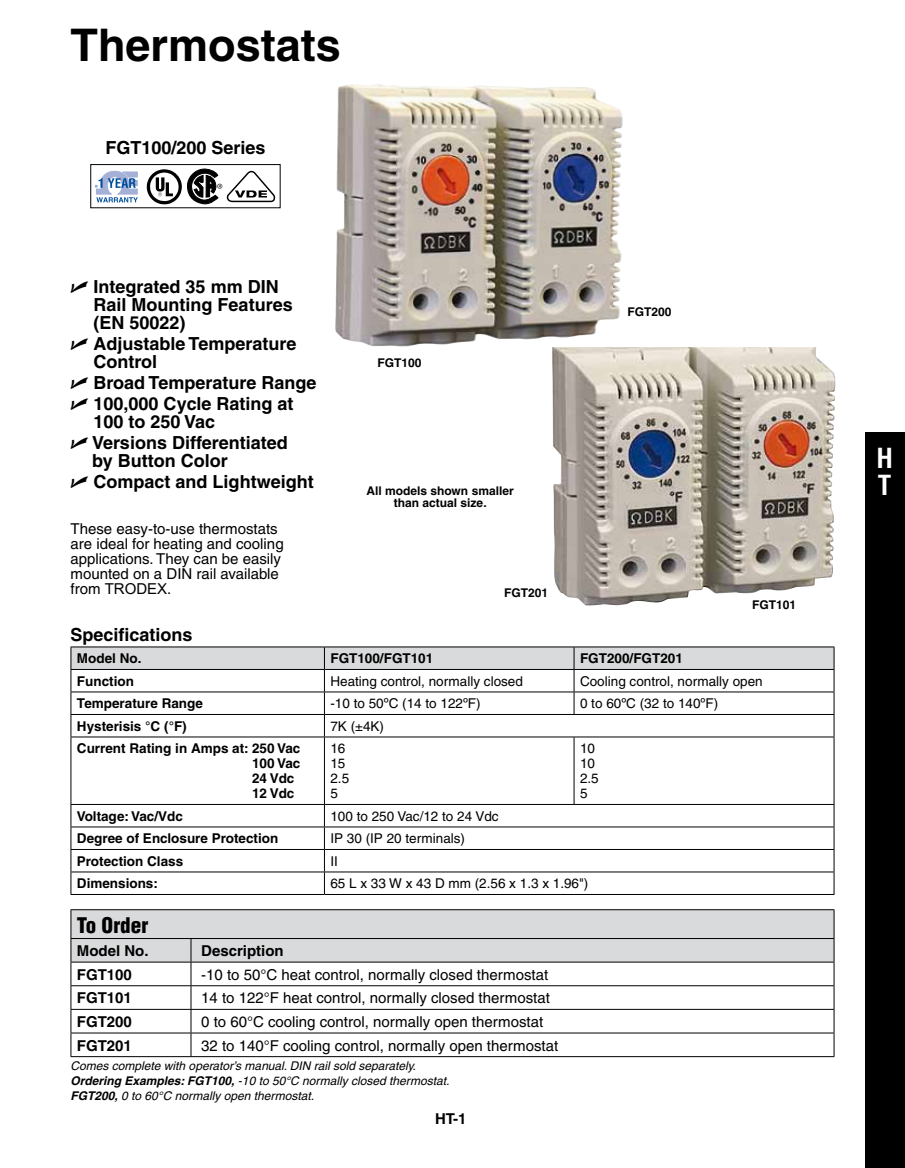
<style>
.page{position:relative;width:905px;height:1168px;background:#fff}
.page>*{position:absolute;margin:0;border:0;box-sizing:border-box;transform-origin:0 0}
.t1{font:700 45px "Helvetica";color:#000}
.t2{font:700 condensed 27px/27px "Helvetica";color:#fff}
.t3{font:900 condensed 21px "Helvetica";color:#000}
.t4{font:700 18px/18px "Helvetica";color:#000}
.t5{font:15px/15px "Helvetica";color:#000}
.t6{font:700 15px "Helvetica";color:#000}
.t7{font:15px "Arial";color:#000}
.t8{font:13.5px/15px "Helvetica";color:#000}
.t9{font:700 13.5px/15px "Helvetica";color:#000}
.t10{font:italic 12px/15px "Helvetica";color:#000}
.t11{font:700 12px/12px "Helvetica";color:#000;text-align:center}
.s1{font-family:"Universal Newswith Comm Pi";font-weight:400}
.s2{font-family:"Helvetica"}
.s3{font-weight:700}
</style>
<div class="page">
<div style="left:865px;top:432px;width:39px;height:736px;background:#000"></div>
<img style="left:552px;top:347px;width:284px;height:259px">
<hr style="left:71px;top:646px;width:253px;height:1px;background:#000">
<hr style="left:324px;top:646px;width:250px;height:1px;background:#000">
<hr style="left:574px;top:646px;width:260px;height:1px;background:#000">
<svg style="left:71px;top:647px;width:763px;height:89px"></svg>
<hr style="left:71px;top:736px;width:253px;height:1px;background:#000">
<hr style="left:71px;top:737px;width:1px;height:67px;background:#000">
<hr style="left:324px;top:736px;width:250px;height:1px;background:#000">
<hr style="left:324px;top:737px;width:1px;height:67px;background:#000">
<hr style="left:574px;top:736px;width:260px;height:1px;background:#000">
<hr style="left:573px;top:737px;width:1px;height:67px;background:#000">
<hr style="left:833px;top:737px;width:1px;height:67px;background:#000">
<hr style="left:71px;top:804px;width:253px;height:1px;background:#000">
<hr style="left:324px;top:804px;width:250px;height:1px;background:#000">
<hr style="left:574px;top:804px;width:260px;height:1px;background:#000">
<hr style="left:71px;top:826px;width:253px;height:1px;background:#000">
<hr style="left:324px;top:826px;width:250px;height:1px;background:#000">
<hr style="left:574px;top:826px;width:260px;height:1px;background:#000">
<hr style="left:71px;top:849px;width:253px;height:1px;background:#000">
<hr style="left:324px;top:849px;width:250px;height:1px;background:#000">
<hr style="left:574px;top:849px;width:260px;height:1px;background:#000">
<hr style="left:71px;top:871px;width:253px;height:1px;background:#000">
<svg style="left:71px;top:805px;width:1px;height:89px"></svg>
<hr style="left:324px;top:871px;width:250px;height:1px;background:#000">
<svg style="left:324px;top:805px;width:1px;height:89px"></svg>
<hr style="left:574px;top:871px;width:260px;height:1px;background:#000">
<svg style="left:833px;top:805px;width:1px;height:89px"></svg>
<hr style="left:71px;top:894px;width:253px;height:1px;background:#000">
<hr style="left:324px;top:894px;width:250px;height:1px;background:#000">
<hr style="left:574px;top:894px;width:260px;height:1px;background:#000">
<svg style="left:71px;top:909px;width:763px;height:147px"></svg>
<hr style="left:71px;top:1056px;width:120px;height:1px;background:#000">
<hr style="left:191px;top:1056px;width:643px;height:1px;background:#000">
<img style="left:335px;top:84px;width:288px;height:263px">
<div style="left:90px;top:164px;width:190px;height:44px;border:1px solid #000"></div>
<svg style="left:95px;top:171px;width:43px;height:31px"></svg>
<svg style="left:147px;top:169px;width:128px;height:38px"></svg>
<h1 class="t1" style="left:71px;top:18px;width:272px">Thermostats</h1>
<p class="t4" style="left:105px;top:138px;width:162px">FGT100/200 Series</p>
<p class="t4" style="left:94px;top:278px;width:201px;text-indent:-23px"><span class="s1">U</span> Integrated 35 mm DIN<br>Rail Mounting Features (EN 50022)</p>
<p class="t4" style="left:94px;top:335px;width:204px;text-indent:-23px"><span class="s1">U</span> Adjustable Temperature<br>Control</p>
<p class="t4" style="left:71px;top:372px;width:247px;line-height:21px"><span class="s1">U</span> Broad Temperature Range<br><span class="s1">U</span> 100,000 Cycle Rating at</p>
<p class="t4" style="left:71px;top:411px;width:219px;line-height:21px;text-indent:23px">100 to 250 Vac<br><span class="s1">U</span> Versions Differentiated</p>
<p class="t4" style="left:71px;top:450px;width:245px;line-height:21px;text-indent:22px">by Button Color<br><span class="s1">U</span> Compact and Lightweight</p>
<p class="t5" style="left:71px;top:521px;width:214px">These easy-to-use thermostats are ideal for heating and cooling applications. They can be easily mounted on a DIN rail available</p>
<p class="t7" style="left:71px;top:580px;width:102px"><span class="s2">from</span> TRODEX<span class="s2">.</span></p>
<p class="t11" style="left:377px;top:357px;width:46px">FGT100</p>
<p class="t11" style="left:366px;top:484px;width:149px">All models shown smaller than actual size.</p>
<p class="t11" style="left:504px;top:586px;width:46px">FGT201</p>
<p class="t11" style="left:627px;top:305px;width:46px">FGT200</p>
<p class="t11" style="left:752px;top:599px;width:46px">FGT101</p>
<p class="t4" style="left:71px;top:625px;width:124px">Specifications</p>
<p class="t9" style="left:77px;top:651px;width:66px">Model No.</p>
<p class="t9" style="left:330px;top:651px;width:104px">FGT100/FGT101</p>
<p class="t9" style="left:580px;top:651px;width:104px">FGT200/FGT201</p>
<p class="t9" style="left:77px;top:673px;width:58px">Function</p>
<p class="t8" style="left:330px;top:673px;width:194px">Heating control, normally closed</p>
<p class="t8" style="left:580px;top:673px;width:184px">Cooling control, normally open</p>
<p class="t9" style="left:77px;top:696px;width:128px">Temperature Range</p>
<p class="t8" style="left:330px;top:696px;width:152px">-10 to 50ºC (14 to 122ºF)</p>
<p class="t8" style="left:580px;top:696px;width:140px">0 to 60ºC (32 to 140ºF)</p>
<p class="t9" style="left:77px;top:718px;width:111px">Hysterisis °C (°F)</p>
<p class="t8" style="left:330px;top:719px;width:55px">7K (±4K)</p>
<p class="t9" style="left:252px;top:741px;width:50px;text-indent:-175px">Current Rating in Amps at: 250 Vac<br>100 Vac<br>24 Vdc<br>12 Vdc</p>
<p class="t8" style="left:330px;top:741px;width:20px">16<br>15<br>2.5<br>5</p>
<p class="t8" style="left:580px;top:741px;width:20px">10<br>10<br>2.5<br>5</p>
<p class="t9" style="left:77px;top:808px;width:107px">Voltage: Vac/Vdc</p>
<p class="t8" style="left:330px;top:808px;width:170px">100 to 250 Vac/12 to 24 Vdc</p>
<p class="t9" style="left:77px;top:831px;width:203px">Degree of Enclosure Protection</p>
<p class="t8" style="left:330px;top:831px;width:136px">IP 30 (IP 20 terminals)</p>
<p class="t9" style="left:77px;top:853px;width:108px">Protection Class</p>
<p class="t8" style="left:330px;top:853px;width:9px">II</p>
<p class="t9" style="left:77px;top:876px;width:83px">Dimensions:</p>
<p class="t8" style="left:330px;top:876px;width:259px">65 L x 33 W x 43 D mm (2.56 x 1.3 x 1.96")</p>
<h3 class="t3" style="left:77px;top:911px;width:73px">To Order</h3>
<p class="t6" style="left:77px;top:941px;width:73px">Model No.</p>
<p class="t6" style="left:201px;top:941px;width:84px">Description</p>
<p class="t6" style="left:77px;top:965px;width:57px">FGT100</p>
<p class="t5" style="left:201px;top:967px;width:348px">-10 to 50°C heat control, normally closed thermostat</p>
<p class="t6" style="left:77px;top:989px;width:57px">FGT101</p>
<p class="t5" style="left:201px;top:990px;width:350px">14 to 122°F heat control, normally closed thermostat</p>
<p class="t6" style="left:77px;top:1012px;width:57px">FGT200</p>
<p class="t5" style="left:201px;top:1014px;width:343px">0 to 60°C cooling control, normally open thermostat</p>
<p class="t6" style="left:77px;top:1036px;width:57px">FGT201</p>
<p class="t5" style="left:201px;top:1038px;width:358px">32 to 140°F cooling control, normally open thermostat</p>
<p class="t10" style="left:71px;top:1058px;width:380px">Comes complete with operator’s manual. DIN rail sold separately.<br><span class="s3">Ordering Examples: FGT100,</span> -10 to 50°C normally closed thermostat.<br><span class="s3">FGT200,</span> 0 to 60°C normally open thermostat.</p>
<p class="t6" style="left:435px;top:1110px;width:33px">HT-1</p>
<h2 class="t2" style="left:876px;top:445px;width:18px">H<br>T</h2>
</div>
